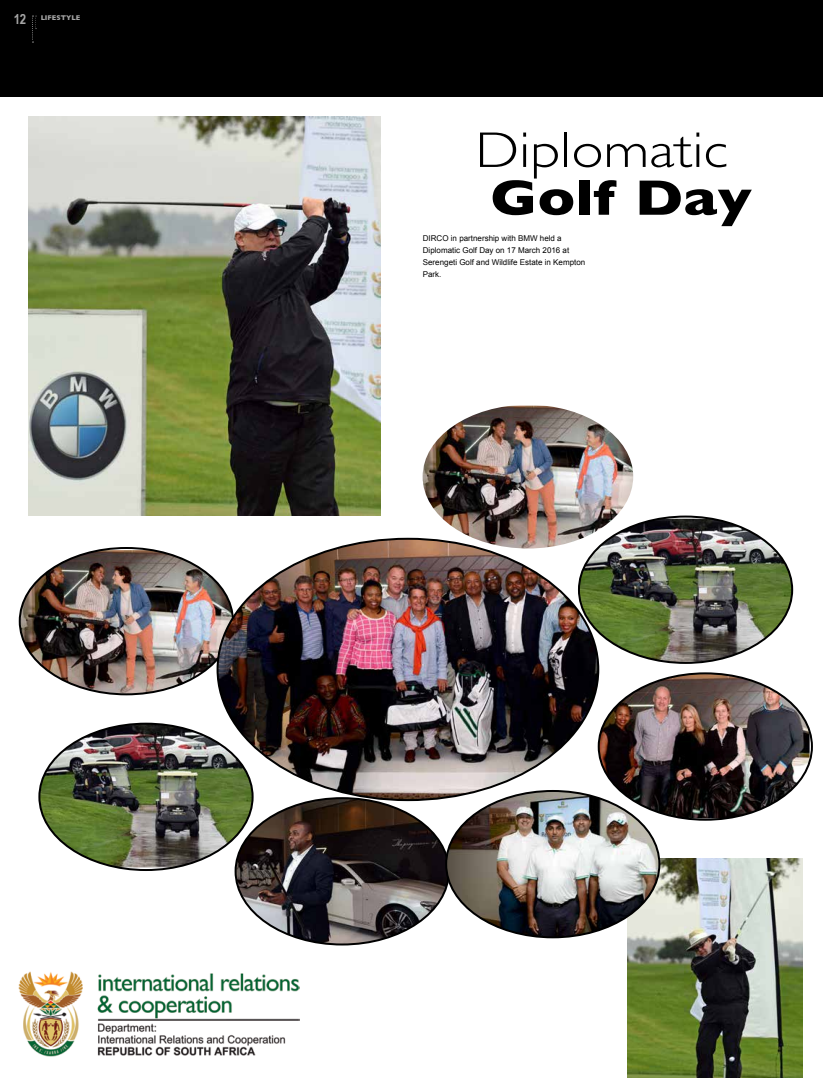
<style>
.page{position:relative;width:823px;height:1078px;background:#fff}
.page>*{position:absolute;margin:0;border:0;box-sizing:border-box;transform-origin:0 0}
.t1{font:300 50.4px "Gill Sans";color:#000;scale:1.17 1}
.t2{font:700 50.4px "Gill Sans";color:#000;scale:1.17 1}
.t3{font:700 14px "Arial Narrow";color:#fff}
.t4{font:8px/12px "Arial";color:#000}
.t5{font:700 7px "Gill Sans";color:#fff}
</style>
<div class="page">
<img style="left:18px;top:971px;width:281px;height:85px">
<div style="left:0;top:0;width:822px;height:96px;background:#000"></div>
<svg style="left:32px;top:16px;width:5px;height:27px"></svg>
<img style="left:29px;top:117px;width:351px;height:398px">
<img style="left:627px;top:858px;width:174px;height:219px">
<img style="left:20px;top:550px;width:197px;height:143px">
<img style="left:598px;top:517px;width:193px;height:145px">
<img style="left:237px;top:800px;width:209px;height:144px">
<img style="left:446px;top:800px;width:213px;height:137px">
<img style="left:217px;top:540px;width:381px;height:260px">
<img style="left:39px;top:723px;width:213px;height:144px">
<img style="left:598px;top:673px;width:211px;height:145px">
<img style="left:421px;top:406px;width:213px;height:143px">
<h2 class="t3" style="left:13px;top:9px;width:14px">12</h2>
<p class="t5" style="left:40px;top:12px;width:41px">LIFESTYLE</p>
<h1 class="t1" style="left:475px;top:111px;width:217px">Diplomatic</h1>
<h1 class="t2" style="left:490px;top:158px;width:225px">Golf Day</h1>
<p class="t4" style="left:422px;top:232px;width:164px">DIRCO in partnership with BMW held a<br>Diplomatic Golf Day on 17 March 2016 at<br>Serengeti Golf and Wildlife Estate in Kempton<br>Park.</p>
</div>
